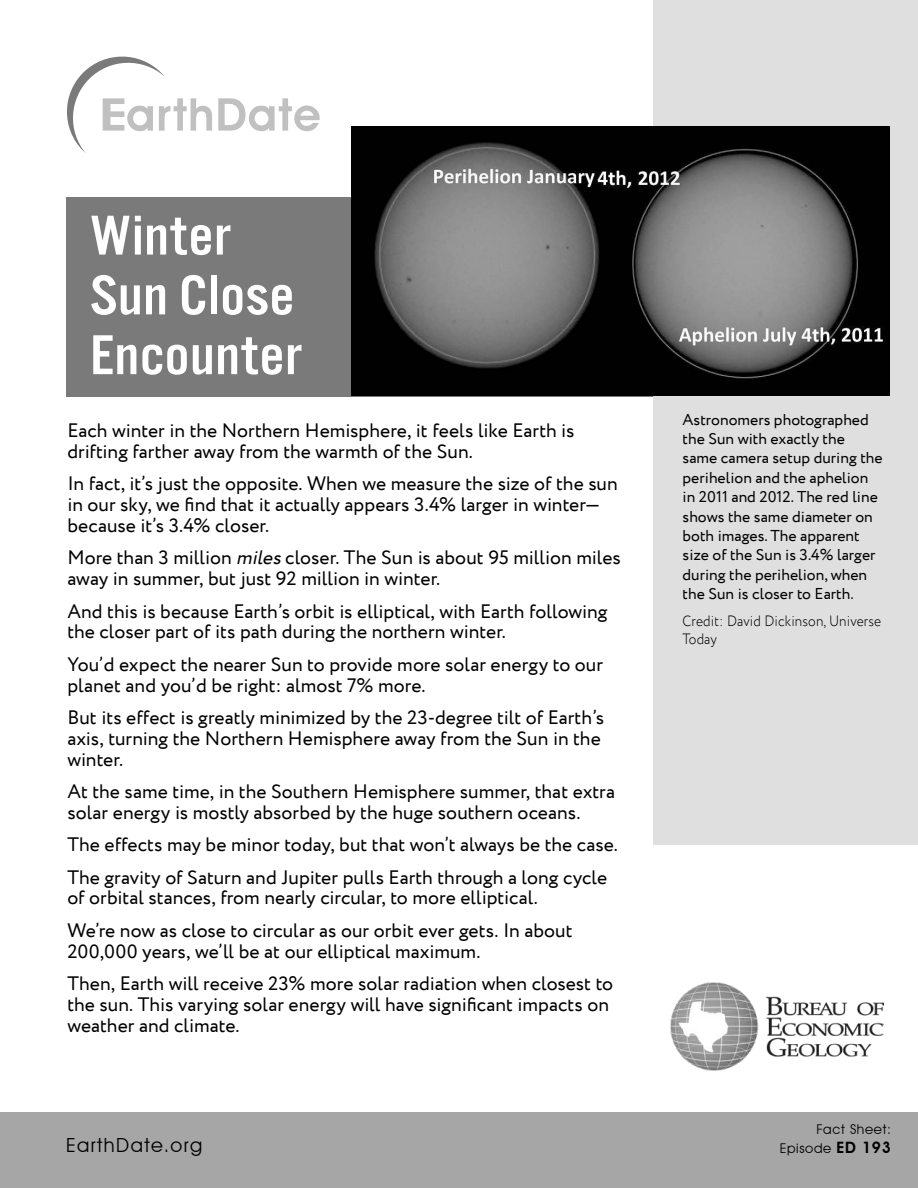
<style>
.page{position:relative;width:918px;height:1188px;background:#fff}
.page>*{position:absolute;margin:0;border:0;box-sizing:border-box;transform-origin:0 0}
.t1{font:58.35px/59.8px "Alternate Got No 3 D";letter-spacing:.01em;color:#fff;scale:1.1 1}
.t2{font:19.5px/20.9px "Circe";color:#000}
.t3{font:19.5px "Avant Garde IT Cby BT";letter-spacing:.075em;color:#000}
.t4{font:15.75px/19.5px "Circe";color:#000}
.t5{font:300 15px/18px "Circe";letter-spacing:.01em;color:#000;scale:.9 1}
.t6{font:13.5px/18.9px "Avant Garde IT Cby BT";letter-spacing:.05em;color:#000;text-align:right}
.s1{font-style:italic}
.s2{font-weight:600;font-size:15.75px}
</style>
<div class="page">
<div style="left:66px;top:197px;width:587px;height:200px;background:#7a7a7a"></div>
<div style="left:653px;top:0;width:265px;height:845px;background:#dfdfdf"></div>
<svg style="left:67px;top:56px;width:145px;height:97px"></svg>
<svg style="left:218px;top:98px;width:102px;height:33px"></svg>
<img style="left:671px;top:983px;width:213px;height:88px">
<div style="left:0;top:1112px;width:918px;height:76px;background:#a6a6a6"></div>
<img style="left:351px;top:127px;width:539px;height:268px">
<h1 class="t1" style="left:90px;top:205px;width:194px">Winter<br>Sun Close<br>Encounter</h1>
<p class="t2" style="left:67px;top:421px;width:509px">Each winter in the Northern Hemisphere, it feels like Earth is drifting farther away from the warmth of the Sun.</p>
<p class="t2" style="left:67px;top:474px;width:552px">In fact, it’s just the opposite. When we measure the size of the sun in our sky, we find that it actually appears 3.4% larger in winter— because it’s 3.4% closer.</p>
<p class="t2" style="left:67px;top:548px;width:555px">More than 3 million <span class="s1">miles</span>closer. The Sun is about 95 million miles away in summer, but just 92 million in winter.</p>
<p class="t2" style="left:67px;top:601px;width:542px">And this is because Earth’s orbit is elliptical, with Earth following the closer part of its path during the northern winter.</p>
<p class="t2" style="left:67px;top:654px;width:537px">You’d expect the nearer Sun to provide more solar energy to our planet and you’d be right: almost 7% more.</p>
<p class="t2" style="left:67px;top:708px;width:538px">But its effect is greatly minimized by the 23-degree tilt of Earth’s axis, turning the Northern Hemisphere away from the Sun in the winter.</p>
<p class="t2" style="left:67px;top:782px;width:549px">At the same time, in the Southern Hemisphere summer, that extra solar energy is mostly absorbed by the huge southern oceans.</p>
<p class="t2" style="left:67px;top:829px;width:552px;line-height:32.2px">The effects may be minor today, but that won’t always be the case.<br>The gravity of Saturn and Jupiter pulls Earth through a long cycle</p>
<p class="t2" style="left:67px;top:882px;width:507px;line-height:32.2px">of orbital stances, from nearly circular, to more elliptical.<br>We’re now as close to circular as our orbit ever gets. In about</p>
<p class="t2" style="left:67px;top:936px;width:547px;line-height:32.2px">200,000 years, we’ll be at our elliptical maximum.<br>Then, Earth will receive 23% more solar radiation when closest to</p>
<p class="t2" style="left:67px;top:994px;width:543px">the sun. This varying solar energy will have significant impacts on weather and climate.</p>
<p class="t3" style="left:66px;top:1134px;width:138px">EarthDate.org</p>
<p class="t4" style="left:683px;top:410px;width:202px">Astronomers photographed the Sun with exactly the same camera setup during the perihelion and the aphelion in 2011 and 2012. The red line shows the same diameter on both images. The apparent size of the Sun is 3.4% larger during the perihelion, when the Sun is closer to Earth.</p>
<p class="t5" style="left:683px;top:613px;width:222px">Credit: David Dickinson, Universe<br>Today</p>
<p class="t6" style="left:780px;top:1120px;width:113px">Fact Sheet:<br>Episode <span class="s2">ED 193</span></p>
</div>
